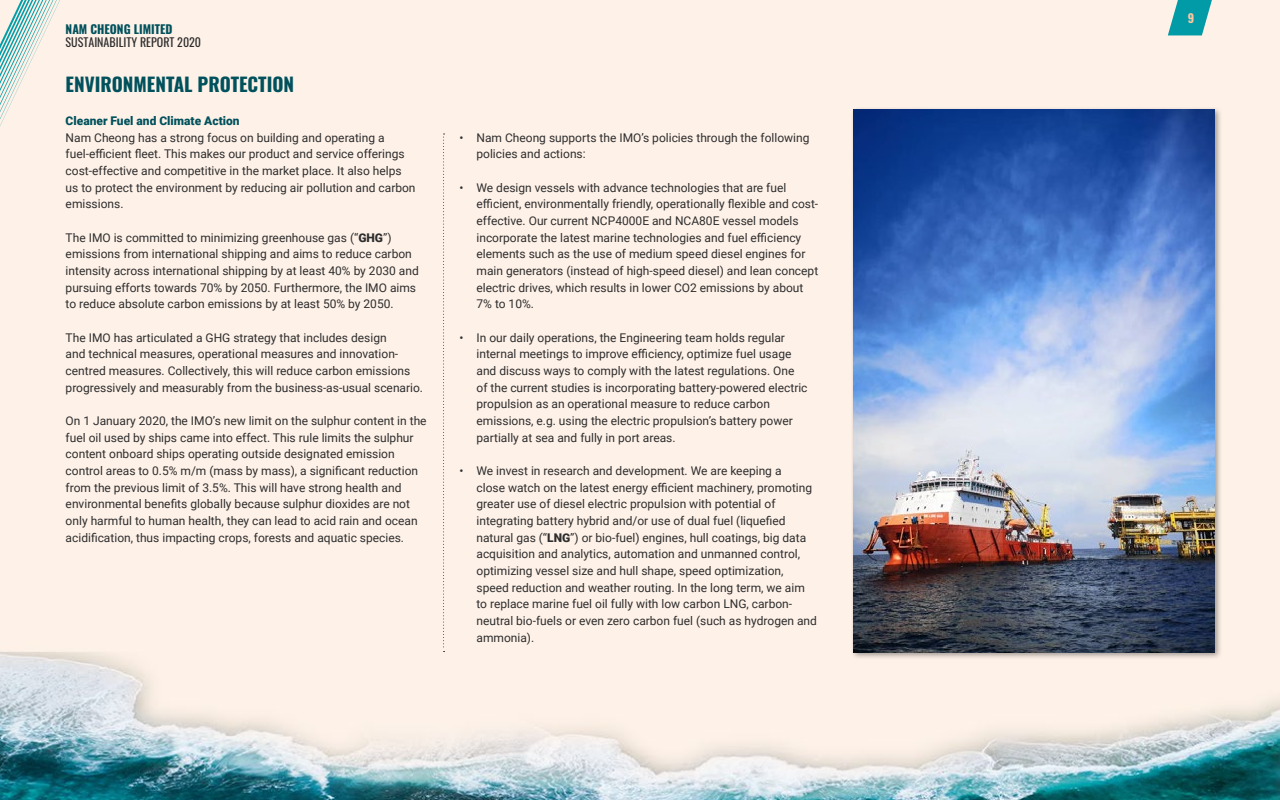
<style>
.page{position:relative;width:1280px;height:800px;background:#fff}
.page>*{position:absolute;margin:0;border:0;box-sizing:border-box;transform-origin:0 0}
.t1{font:700 19px "Oswald";color:#00515c}
.t2{font:12px/16.7px "Roboto";color:#2d2d2d}
.t3{font:900 12px "Roboto";color:#00515c}
.t4{font:12px "Oswald";color:#2d2d2d}
.t5{font:700 12px "Oswald";color:#00515c}
.t6{font:700 12px "Oswald";color:#ffc69d}
.s1{font-weight:900}
</style>
<div class="page">
<img style="left:0;top:0;width:1280px;height:800px">
<div style="left:851px;top:107px;width:372px;height:553px;background:#000;opacity:.37"></div>
<img style="left:853px;top:109px;width:361px;height:543px">
<svg style="left:443px;top:134px;width:2px;height:518px"></svg>
<svg style="left:1168px;top:0;width:46px;height:35px;background:#42b1b7"></svg>
<svg style="left:0;top:0;width:95px;height:135px;background:#e9eae2"></svg>
<p class="t5" style="left:66px;top:23px;width:108px">NAM CHEONG LIMITED</p>
<p class="t4" style="left:66px;top:31px;width:137px">SUSTAINABILITY REPORT 2020</p>
<h1 class="t1" style="left:66px;top:74px;width:230px">ENVIRONMENTAL PROTECTION</h1>
<p class="t3" style="left:66px;top:112px;width:175px">Cleaner Fuel and Climate Action</p>
<p class="t2" style="left:66px;top:129px;width:351px">Nam Cheong has a strong focus on building and operating a fuel-efficient fleet. This makes our product and service offerings cost-effective and competitive in the market place. It also helps us to protect the environment by reducing air pollution and carbon emissions.</p>
<p class="t2" style="left:66px;top:229px;width:355px">The IMO is committed to minimizing greenhouse gas (“<span class="s1">GHG</span>”) emissions from international shipping and aims to reduce carbon intensity across international shipping by at least 40% by 2030 and pursuing efforts towards 70% by 2050. Furthermore, the IMO aims to reduce absolute carbon emissions by at least 50% by 2050.</p>
<p class="t2" style="left:66px;top:329px;width:359px">The IMO has articulated a GHG strategy that includes design<br>and technical measures, operational measures and innovation&shy;centred measures. Collectively, this will reduce carbon emissions progressively and measurably from the business-as-usual scenario.</p>
<p class="t2" style="left:66px;top:412px;width:363px">On 1 January 2020, the IMO’s new limit on the sulphur content in the fuel oil used by ships came into effect. This rule limits the sulphur content onboard ships operating outside designated emission control areas to 0.5% m/m (mass by mass), a significant reduction from the previous limit of 3.5%. This will have strong health and environmental benefits globally because sulphur dioxides are not only harmful to human health, they can lead to acid rain and ocean acidification, thus impacting crops, forests and aquatic species.</p>
<p class="t2" style="left:476px;top:129px;width:334px;text-indent:-17px">• Nam Cheong supports the IMO’s policies through the following policies and actions:</p>
<p class="t2" style="left:476px;top:179px;width:343px;text-indent:-17px">• We design vessels with advance technologies that are fuel efficient, environmentally friendly, operationally flexible and cost&shy;effective. Our current NCP4000E and NCA80E vessel models incorporate the latest marine technologies and fuel efficiency elements such as the use of medium speed diesel engines for main generators (instead of high-speed diesel) and lean concept electric drives, which results in lower CO2 emissions by about 7% to 10%.</p>
<p class="t2" style="left:476px;top:329px;width:333px;text-indent:-17px">• In our daily operations, the Engineering team holds regular internal meetings to improve efficiency, optimize fuel usage and discuss ways to comply with the latest regulations. One of the current studies is incorporating battery-powered electric propulsion as an operational measure to reduce carbon emissions, e.g. using the electric propulsion’s battery power partially at sea and fully in port areas.</p>
<p class="t2" style="left:476px;top:462px;width:342px;text-indent:-17px">• We invest in research and development. We are keeping a<br>close watch on the latest energy efficient machinery, promoting greater use of diesel electric propulsion with potential of integrating battery hybrid and/or use of dual fuel (liquefied natural gas (“<span class="s1">LNG</span>”) or bio-fuel) engines, hull coatings, big data acquisition and analytics, automation and unmanned control, optimizing vessel size and hull shape, speed optimization, speed reduction and weather routing. In the long term, we aim to replace marine fuel oil fully with low carbon LNG, carbon&shy;neutral bio-fuels or even zero carbon fuel (such as hydrogen and ammonia).</p>
<p class="t6" style="left:1188px;top:11px;width:8px">9</p>
</div>
